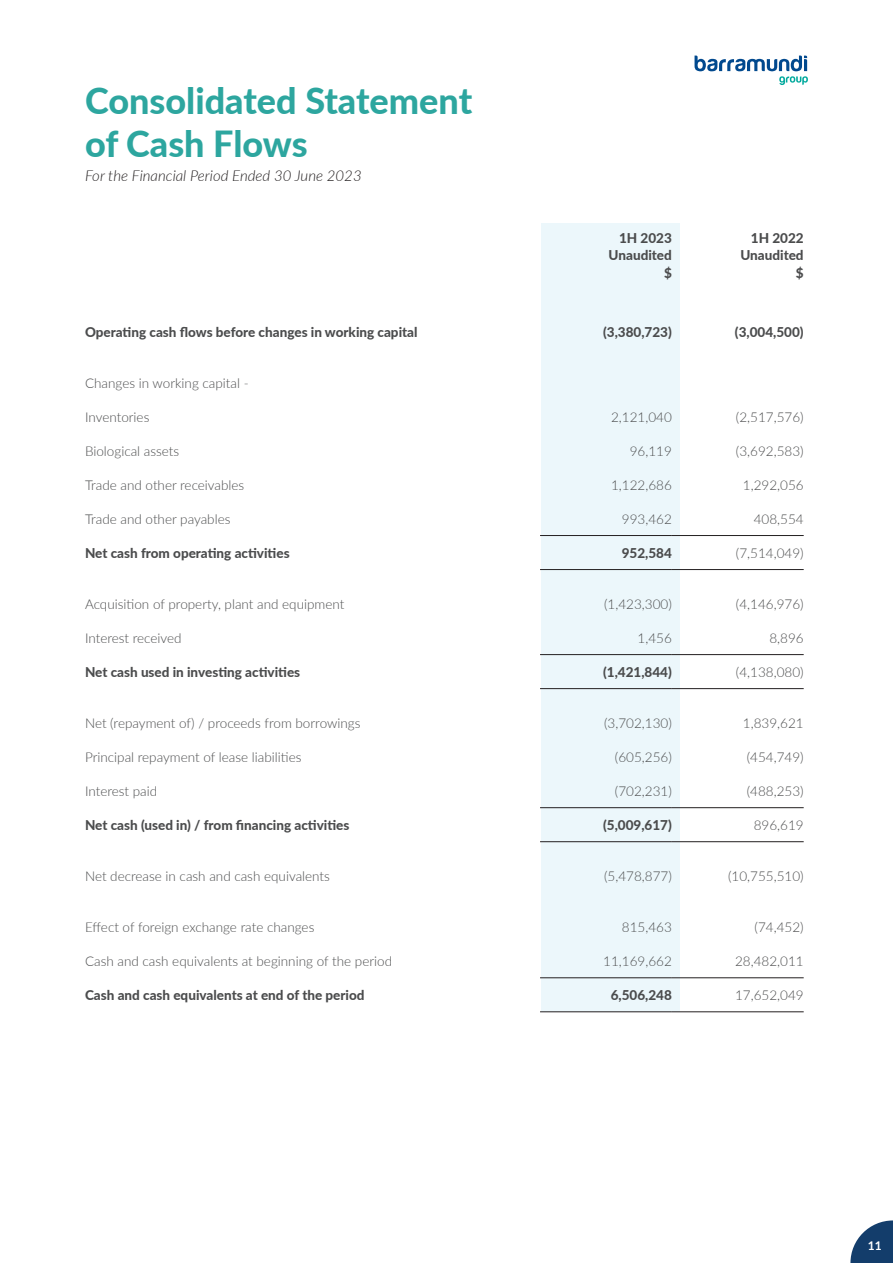
<style>
.page{position:relative;width:893px;height:1263px;background:#fff}
.page>*{position:absolute;margin:0;border:0;box-sizing:border-box;transform-origin:0 0}
.t1{font:800 36px/43.2px "Lato";color:#2da69f}
.t2{font:italic 300 15px "Lato";color:#231f20}
.t3{font:300 13.5px "Lato";color:#4b4c4d}
.t4{font:800 13.5px/17.5px "Lato";color:#4b4c4d;text-align:right}
.t5{font:700 12px "Lato";color:#fff}
</style>
<div class="page">
<svg style="left:694px;top:56px;width:114px;height:29px"></svg>
<svg style="left:850px;top:1220px;width:43px;height:43px"></svg>
<div style="left:541px;top:223px;width:139px;height:789px;background:#ecf7fb"></div>
<hr style="left:540px;top:535px;width:132px;height:1px;background:#231f20">
<hr style="left:672px;top:535px;width:132px;height:1px;background:#231f20">
<hr style="left:540px;top:569px;width:132px;height:1px;background:#231f20">
<hr style="left:672px;top:569px;width:132px;height:1px;background:#231f20">
<hr style="left:540px;top:654px;width:132px;height:1px;background:#231f20">
<hr style="left:672px;top:654px;width:132px;height:1px;background:#231f20">
<hr style="left:540px;top:688px;width:132px;height:1px;background:#231f20">
<hr style="left:672px;top:688px;width:132px;height:1px;background:#231f20">
<hr style="left:540px;top:807px;width:132px;height:1px;background:#231f20">
<hr style="left:672px;top:807px;width:132px;height:1px;background:#231f20">
<hr style="left:540px;top:841px;width:132px;height:1px;background:#231f20">
<hr style="left:672px;top:841px;width:132px;height:1px;background:#231f20">
<hr style="left:540px;top:977px;width:132px;height:1px;background:#231f20">
<hr style="left:672px;top:977px;width:132px;height:1px;background:#231f20">
<hr style="left:540px;top:1011px;width:132px;height:1px;background:#231f20">
<hr style="left:672px;top:1011px;width:132px;height:1px;background:#231f20">
<h1 class="t1" style="left:85px;top:78px;width:389px">Consolidated Statement of Cash Flows</h1>
<p class="t2" style="left:85px;top:165px;width:278px">For the Financial Period Ended 30 June 2023</p>
<p class="t4" style="left:619px;top:228px;width:54px">1H 2023</p>
<p class="t4" style="left:609px;top:246px;width:65px">Unaudited $</p>
<p class="t4" style="left:751px;top:228px;width:54px">1H 2022</p>
<p class="t4" style="left:740px;top:246px;width:65px">Unaudited $</p>
<p class="t4" style="left:85px;top:323px;width:334px">Operating cash flows before changes in working capital</p>
<p class="t4" style="left:603px;top:323px;width:70px">(3,380,723)</p>
<p class="t4" style="left:735px;top:323px;width:70px">(3,004,500)</p>
<p class="t3" style="left:85px;top:374px;width:165px">Changes in working capital -</p>
<p class="t3" style="left:85px;top:408px;width:66px">Inventories</p>
<p class="t3" style="left:611px;top:408px;width:62px">2,121,040</p>
<p class="t3" style="left:736px;top:408px;width:69px">(2,517,576)</p>
<p class="t3" style="left:85px;top:442px;width:96px">Biological assets</p>
<p class="t3" style="left:630px;top:442px;width:44px">96,119</p>
<p class="t3" style="left:736px;top:442px;width:69px">(3,692,583)</p>
<p class="t3" style="left:85px;top:476px;width:161px">Trade and other receivables</p>
<p class="t3" style="left:611px;top:476px;width:62px">1,122,686</p>
<p class="t3" style="left:743px;top:476px;width:62px">1,292,056</p>
<p class="t3" style="left:85px;top:510px;width:147px">Trade and other payables</p>
<p class="t3" style="left:622px;top:509px;width:51px">993,462</p>
<p class="t3" style="left:754px;top:509px;width:51px">408,554</p>
<p class="t4" style="left:85px;top:544px;width:206px">Net cash from operating activities</p>
<p class="t4" style="left:622px;top:544px;width:52px">952,584</p>
<p class="t3" style="left:736px;top:544px;width:69px">(7,514,049)</p>
<p class="t3" style="left:85px;top:595px;width:261px">Acquisition of property, plant and equipment</p>
<p class="t3" style="left:604px;top:595px;width:69px">(1,423,300)</p>
<p class="t3" style="left:736px;top:595px;width:69px">(4,146,976)</p>
<p class="t3" style="left:85px;top:629px;width:98px">Interest received</p>
<p class="t3" style="left:638px;top:629px;width:36px">1,456</p>
<p class="t3" style="left:769px;top:629px;width:36px">8,896</p>
<p class="t4" style="left:85px;top:663px;width:217px">Net cash used in investing activities</p>
<p class="t4" style="left:603px;top:663px;width:70px">(1,421,844)</p>
<p class="t3" style="left:736px;top:663px;width:69px">(4,138,080)</p>
<p class="t3" style="left:85px;top:714px;width:277px">Net (repayment of) / proceeds from borrowings</p>
<p class="t3" style="left:604px;top:714px;width:69px">(3,702,130)</p>
<p class="t3" style="left:743px;top:714px;width:62px">1,839,621</p>
<p class="t3" style="left:85px;top:748px;width:218px">Principal repayment of lease liabilities</p>
<p class="t3" style="left:615px;top:748px;width:58px">(605,256)</p>
<p class="t3" style="left:747px;top:748px;width:58px">(454,749)</p>
<p class="t3" style="left:85px;top:782px;width:74px">Interest paid</p>
<p class="t3" style="left:615px;top:782px;width:58px">(702,231)</p>
<p class="t3" style="left:747px;top:782px;width:58px">(488,253)</p>
<p class="t4" style="left:85px;top:816px;width:266px">Net cash (used in) / from financing activities</p>
<p class="t4" style="left:603px;top:816px;width:70px">(5,009,617)</p>
<p class="t3" style="left:754px;top:816px;width:51px">896,619</p>
<p class="t3" style="left:85px;top:867px;width:246px">Net decrease in cash and cash equivalents</p>
<p class="t3" style="left:604px;top:867px;width:69px">(5,478,877)</p>
<p class="t3" style="left:728px;top:867px;width:77px">(10,755,510)</p>
<p class="t3" style="left:85px;top:918px;width:231px">Effect of foreign exchange rate changes</p>
<p class="t3" style="left:622px;top:918px;width:51px">815,463</p>
<p class="t3" style="left:755px;top:918px;width:51px">(74,452)</p>
<p class="t3" style="left:85px;top:952px;width:309px">Cash and cash equivalents at beginning of the period</p>
<p class="t3" style="left:603px;top:952px;width:70px">11,169,662</p>
<p class="t3" style="left:735px;top:952px;width:70px">28,482,011</p>
<p class="t4" style="left:85px;top:986px;width:281px">Cash and cash equivalents at end of the period</p>
<p class="t4" style="left:611px;top:986px;width:63px">6,506,248</p>
<p class="t3" style="left:735px;top:986px;width:70px">17,652,049</p>
<p class="t5" style="left:868px;top:1236px;width:15px">11</p>
</div>
